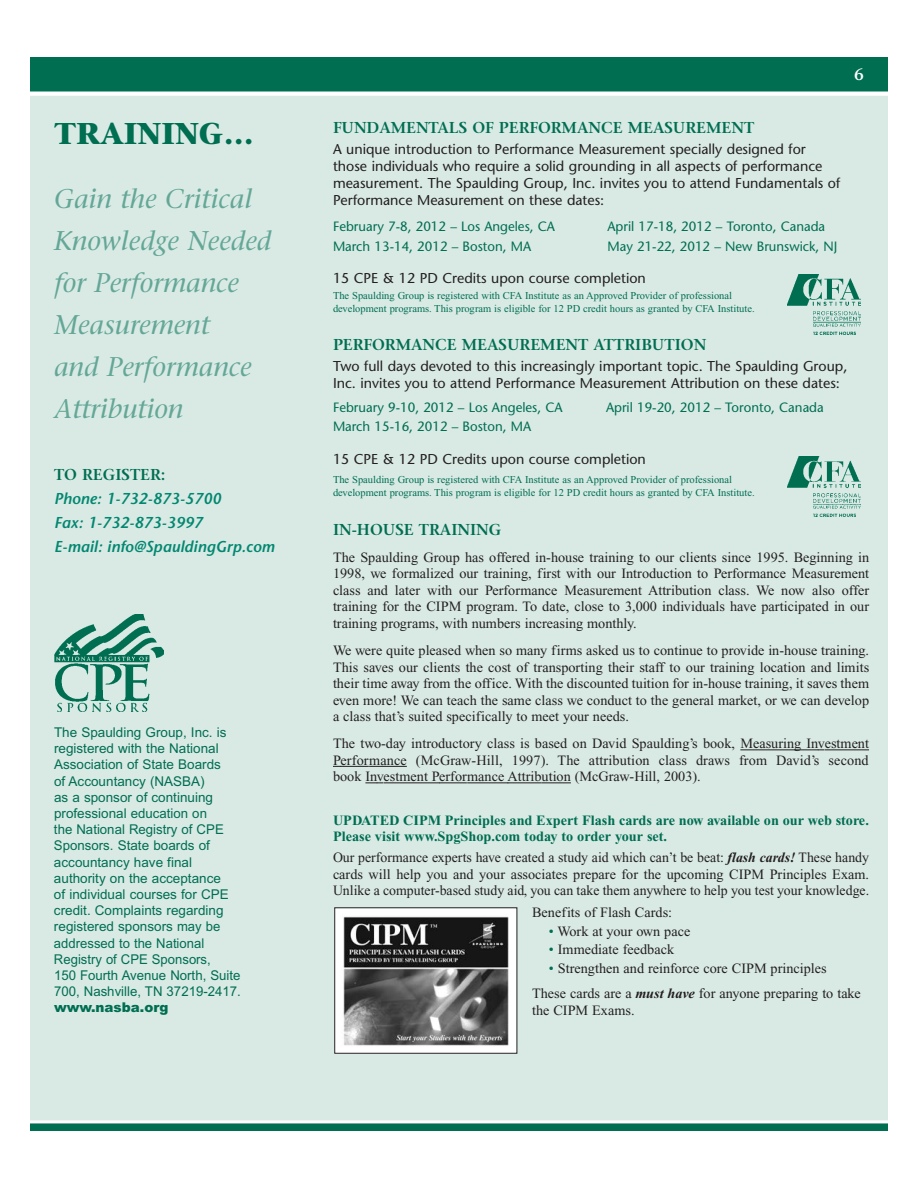
<style>
.page{position:relative;width:918px;height:1188px;background:#fff}
.page>*{position:absolute;margin:0;border:0;box-sizing:border-box;transform-origin:0 0}
.t1{font:700 30px "Stone Serif";color:#006e51}
.t2{font:italic 27px/42px "Stone Serif";color:#64a796}
.t3{font:600 16.5px "Stone Serif";color:#fff}
.t4{font:600 15.75px "Stone Serif";color:#006e51}
.t5{font:italic 600 15.75px/24.3px "Stone Sans";color:#028770}
.t6{font:14.25px/16.5px "Times New Roman";color:#231f20;text-align:justify}
.t7{font:14.25px/17.1px "Stone Sans";color:#231f20}
.t8{font:700 14.25px/16.5px "Times New Roman";color:#006e51}
.t9{font:13.5px/16.2px "Arial";color:#006e51}
.t10{font:13.5px/19.5px "Stone Sans";color:#006e51}
.t11{font:900 13.5px "Arial";color:#006e51}
.t12{font:10.5px/12.6px "Times New Roman";color:#006e51}
.s1{font-weight:700;font-style:italic}
.s2{color:#006e51}
</style>
<div class="page">
<div style="left:28px;top:94px;width:862px;height:1038px;background:#d9eae5"></div>
<hr style="left:740px;top:750px;width:78px;height:1px;background:#231f20">
<hr style="left:825px;top:750px;width:44px;height:1px;background:#231f20">
<svg style="left:333px;top:766px;width:36px;height:1px"></svg>
<hr style="left:369px;top:766px;width:38px;height:1px;background:#231f20">
<svg style="left:365px;top:783px;width:18px;height:1px"></svg>
<hr style="left:384px;top:783px;width:56px;height:1px;background:#231f20">
<svg style="left:439px;top:783px;width:28px;height:1px"></svg>
<hr style="left:467px;top:783px;width:41px;height:1px;background:#231f20">
<hr style="left:508px;top:783px;width:34px;height:1px;background:#231f20">
<svg style="left:542px;top:783px;width:29px;height:1px"></svg>
<div style="left:28px;top:56px;width:862px;height:37px;background:#006e51"></div>
<div style="left:27px;top:54px;width:864px;height:40px;border:3px solid #fff"></div>
<div style="left:28px;top:1122px;width:862px;height:10px;background:#006e51"></div>
<div style="left:27px;top:1120px;width:864px;height:14px;border:3px solid #fff"></div>
<img style="left:54px;top:615px;width:109px;height:96px">
<img style="left:787px;top:274px;width:74px;height:60px">
<img style="left:787px;top:456px;width:74px;height:61px">
<img style="left:336px;top:910px;width:179px;height:141px">
<h1 class="t1" style="left:54px;top:122px;width:201px">TRAINING…</h1>
<h2 class="t2" style="left:54px;top:180px;width:219px">Gain the Critical<br>Knowledge Needed for Performance<br>Measurement<br>and Performance<br>Attribution</h2>
<p class="t4" style="left:54px;top:468px;width:113px">TO REGISTER:</p>
<p class="t5" style="left:54px;top:488px;width:222px">Phone: 1-732-873-5700<br>Fax: 1-732-873-3997<br>E-mail: info@SpauldingGrp.com</p>
<p class="t9" style="left:54px;top:724px;width:188px">The Spaulding Group, Inc. is registered with the National<br>Association of State Boards<br>of Accountancy (NASBA)<br>as a sponsor of continuing professional education on<br>the National Registry of CPE<br>Sponsors. State boards of accountancy have final authority on the acceptance<br>of individual courses for CPE credit. Complaints regarding registered sponsors may be addressed to the National<br>Registry of CPE Sponsors,<br>150 Fourth Avenue North, Suite<br>700, Nashville, TN 37219-2417.</p>
<p class="t11" style="left:54px;top:1000px;width:116px">www.nasba.org</p>
<p class="t3" style="left:854px;top:68px;width:11px">6</p>
<p class="t4" style="left:333px;top:121px;width:423px">FUNDAMENTALS OF PERFORMANCE MEASUREMENT</p>
<p class="t7" style="left:333px;top:142px;width:509px">A unique introduction to Performance Measurement specially designed for those individuals who require a solid grounding in all aspects of performance measurement. The Spaulding Group, Inc. invites you to attend Fundamentals of Performance Measurement on these dates:</p>
<p class="t10" style="left:333px;top:218px;width:223px">February 7-8, 2012 – Los Angeles, CA<br>March 13-14, 2012 – Boston, MA</p>
<p class="t10" style="left:607px;top:218px;width:231px">April 17-18, 2012 – Toronto, Canada<br>May 21-22, 2012 – New Brunswick, NJ</p>
<p class="t7" style="left:333px;top:271px;width:314px">15 CPE &amp; 12 PD Credits upon course completion</p>
<p class="t12" style="left:333px;top:290px;width:423px">The Spaulding Group is registered with CFA Institute as an Approved Provider of professional development programs. This program is eligible for 12 PD credit hours as granted by CFA Institute.</p>
<p class="t4" style="left:333px;top:339px;width:375px">PERFORMANCE MEASUREMENT ATTRIBUTION</p>
<p class="t7" style="left:333px;top:359px;width:516px">Two full days devoted to this increasingly important topic. The Spaulding Group,<br>Inc. invites you to attend Performance Measurement Attribution on these dates:</p>
<p class="t10" style="left:333px;top:399px;width:231px">February 9-10, 2012 – Los Angeles, CA<br>March 15-16, 2012 – Boston, MA</p>
<p class="t10" style="left:606px;top:399px;width:219px">April 19-20, 2012 – Toronto, Canada</p>
<p class="t7" style="left:333px;top:452px;width:314px">15 CPE &amp; 12 PD Credits upon course completion</p>
<p class="t12" style="left:333px;top:475px;width:423px">The Spaulding Group is registered with CFA Institute as an Approved Provider of professional development programs. This program is eligible for 12 PD credit hours as granted by CFA Institute.</p>
<p class="t4" style="left:333px;top:523px;width:170px">IN-HOUSE TRAINING</p>
<p class="t6" style="left:333px;top:550px;width:538px">The Spaulding Group has offered in-house training to our clients since 1995. Beginning in 1998, we formalized our training, first with our Introduction to Performance Measurement class and later with our Performance Measurement Attribution class. We now also offer training for the CIPM program. To date, close to 3,000 individuals have participated in our training programs, with numbers increasing monthly.</p>
<p class="t6" style="left:333px;top:643px;width:538px">We were quite pleased when so many firms asked us to continue to provide in-house training.<br>This saves our clients the cost of transporting their staff to our training location and limits their time away from the office. With the discounted tuition for in-house training, it saves them even more! We can teach the same class we conduct to the general market, or we can develop a class that’s suited specifically to meet your needs.</p>
<p class="t6" style="left:333px;top:737px;width:538px">The two-day introductory class is based on David Spaulding’s book, Measuring Investment Performance (McGraw-Hill, 1997). The attribution class draws from David’s second book Investment Performance Attribution (McGraw-Hill, 2003).</p>
<p class="t8" style="left:333px;top:813px;width:538px">UPDATED CIPM Principles and Expert Flash cards are now available on our web store.<br>Please visit www.SpgShop.com today to order your set.</p>
<p class="t6" style="left:333px;top:851px;width:538px">Our performance experts have created a study aid which can’t be beat: <span class="s1">flash cards!</span> These handy cards will help you and your associates prepare for the upcoming CIPM Principles Exam.<br>Unlike a computer-based study aid, you can take them anywhere to help you test your knowledge.</p>
<p class="t6" style="left:532px;top:905px;width:142px">Benefits of Flash Cards:</p>
<p class="t6" style="left:549px;top:924px;width:143px"><span class="s2">•</span> Work at your own pace</p>
<p class="t6" style="left:549px;top:943px;width:127px"><span class="s2">•</span> Immediate feedback</p>
<p class="t6" style="left:532px;top:957px;width:330px;line-height:25.2px;text-indent:17px"><span class="s2">•</span> Strengthen and reinforce core CIPM principles<br>These cards are a <span class="s1">must have</span> for anyone preparing to take</p>
<p class="t6" style="left:532px;top:1003px;width:104px">the CIPM Exams.</p>
</div>
